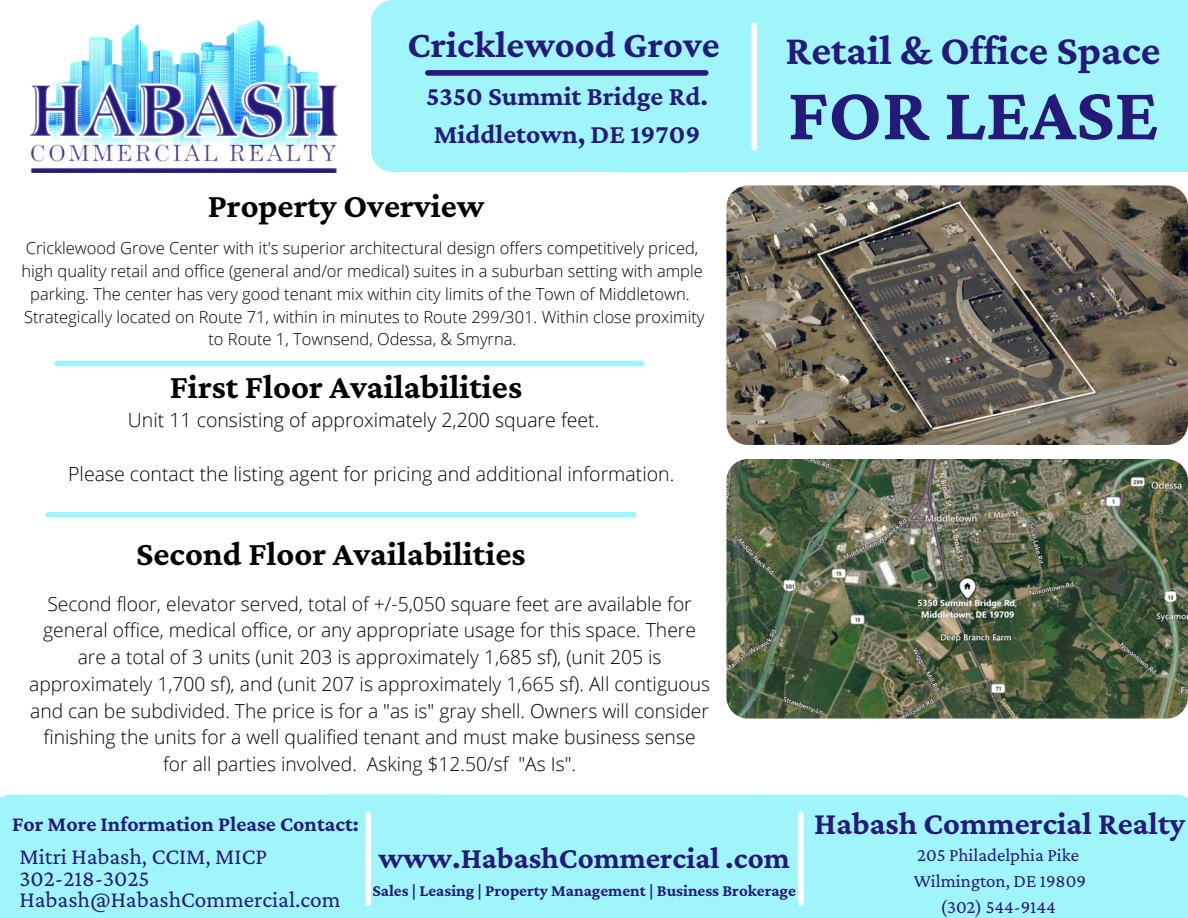
<style>
.page{position:relative;width:1188px;height:918px;background:#fff}
.page>*{position:absolute;margin:0;border:0;box-sizing:border-box;transform-origin:0 0}
.t1{font:700 77.4px "Crimson Pro";color:#251a7a}
.t2{font:700 42.45px "Crimson Pro";color:#251a7a}
.t3{font:700 38.25px "Crimson Pro";color:#251a7a}
.t4{font:700 34.5px "Crimson Pro";color:#000}
.t5{font:700 32.25px "Crimson Pro";color:#251a7a}
.t6{font:700 30.75px "Crimson Pro";color:#251a7a}
.t7{font:700 27.3px/38.1px "Crimson Pro";color:#251a7a}
.t8{font:23.25px/21.3px "Crimson Pro";color:#251a7a}
.t9{font:700 21.6px "Crimson Pro";color:#251a7a}
.t10{font:300 19.5px "Open Sans";color:#000}
.t11{font:300 19.2px/26.7px "Open Sans";color:#000;text-align:center}
.t12{font:18.75px/25.8px "Crimson Pro";color:#251a7a;text-align:center}
.t13{font:700 16.8px "Crimson Pro";color:#251a7a}
.t14{font:300 16.5px/22.6px "Open Sans";color:#000;text-align:center}
</style>
<div class="page">
<div style="left:912px;top:0;width:276px;height:172px;background:#9ff5fa"></div>
<div style="left:594px;top:0;width:335px;height:172px;background:#9ff5fa;border-radius:22px"></div>
<div style="left:371px;top:0;width:335px;height:172px;background:#9ff5fa;border-radius:22px"></div>
<img style="left:30px;top:19px;width:308px;height:153px">
<div style="left:752px;top:25px;width:5px;height:123px;background:#fff"></div>
<div style="left:428px;top:70px;width:278px;height:6px;background:#251a7a"></div>
<img style="left:726px;top:185px;width:462px;height:260px;border-radius:22px">
<img style="left:726px;top:459px;width:462px;height:260px;border-radius:22px">
<div style="left:782px;top:794px;width:406px;height:124px;background:#9ff5fa"></div>
<div style="left:462px;top:794px;width:320px;height:124px;background:#9ff5fa"></div>
<div style="left:0;top:794px;width:462px;height:124px;background:#9ff5fa"></div>
<div style="left:365px;top:814px;width:6px;height:89px;background:#fff"></div>
<div style="left:798px;top:814px;width:6px;height:89px;background:#fff"></div>
<div style="left:57px;top:361px;width:585px;height:5px;background:#9ff5fa"></div>
<div style="left:49px;top:512px;width:585px;height:6px;background:#9ff5fa"></div>
<h3 class="t3" style="left:408px;top:23px;width:313px">Cricklewood Grove</h3>
<h3 class="t7" style="left:426px;top:76px;width:283px">5350 Summit Bridge Rd.<br>Middletown, DE 19709</h3>
<h3 class="t4" style="left:208px;top:186px;width:278px">Property Overview</h3>
<p class="t14" style="left:21px;top:237px;width:685px">Cricklewood Grove Center with it's superior architectural design offers competitively priced, high quality retail and office (general and/or medical) suites in a suburban setting with ample parking. The center has very good tenant mix within city limits of the Town of Middletown.<br>Strategically located on Route 71, within in minutes to Route 299/301. Within close proximity to Route 1, Townsend, Odessa, &amp; Smyrna.</p>
<h3 class="t4" style="left:170px;top:367px;width:354px">First Floor Availabilities</h3>
<p class="t10" style="left:128px;top:406px;width:473px">Unit 11 consisting of approximately 2,200 square feet.</p>
<p class="t10" style="left:68px;top:460px;width:608px">Please contact the listing agent for pricing and additional information.</p>
<h3 class="t4" style="left:136px;top:534px;width:391px">Second Floor Availabilities</h3>
<p class="t11" style="left:29px;top:590px;width:682px">Second floor, elevator served, total of +/-5,050 square feet are available for general office, medical office, or any appropriate usage for this space. There are a total of 3 units (unit 203 is approximately 1,685 sf), (unit 205 is approximately 1,700 sf), and (unit 207 is approximately 1,665 sf). All contiguous and can be subdivided. The price is for a "as is" gray shell. Owners will consider finishing the units for a well qualified tenant and must make business sense for all parties involved. Asking $12.50/sf "As Is".</p>
<h2 class="t2" style="left:786px;top:26px;width:377px">Retail &amp; Office Space</h2>
<h1 class="t1" style="left:788px;top:70px;width:372px">FOR LEASE</h1>
<p class="t9" style="left:12px;top:811px;width:348px">For More Information Please Contact:</p>
<p class="t8" style="left:20px;top:846px;width:322px">Mitri Habash, CCIM, MICP<br>302-218-3025<br>Habash@HabashCommercial.com</p>
<h3 class="t6" style="left:379px;top:840px;width:413px">www.HabashCommercial .com</h3>
<p class="t13" style="left:372px;top:881px;width:425px">Sales | Leasing | Property Management | Business Brokerage</p>
<h3 class="t5" style="left:814px;top:805px;width:373px">Habash Commercial Realty</h3>
<p class="t12" style="left:914px;top:842px;width:174px">205 Philadelphia Pike<br>Wilmington, DE 19809 (302) 544-9144</p>
</div>
